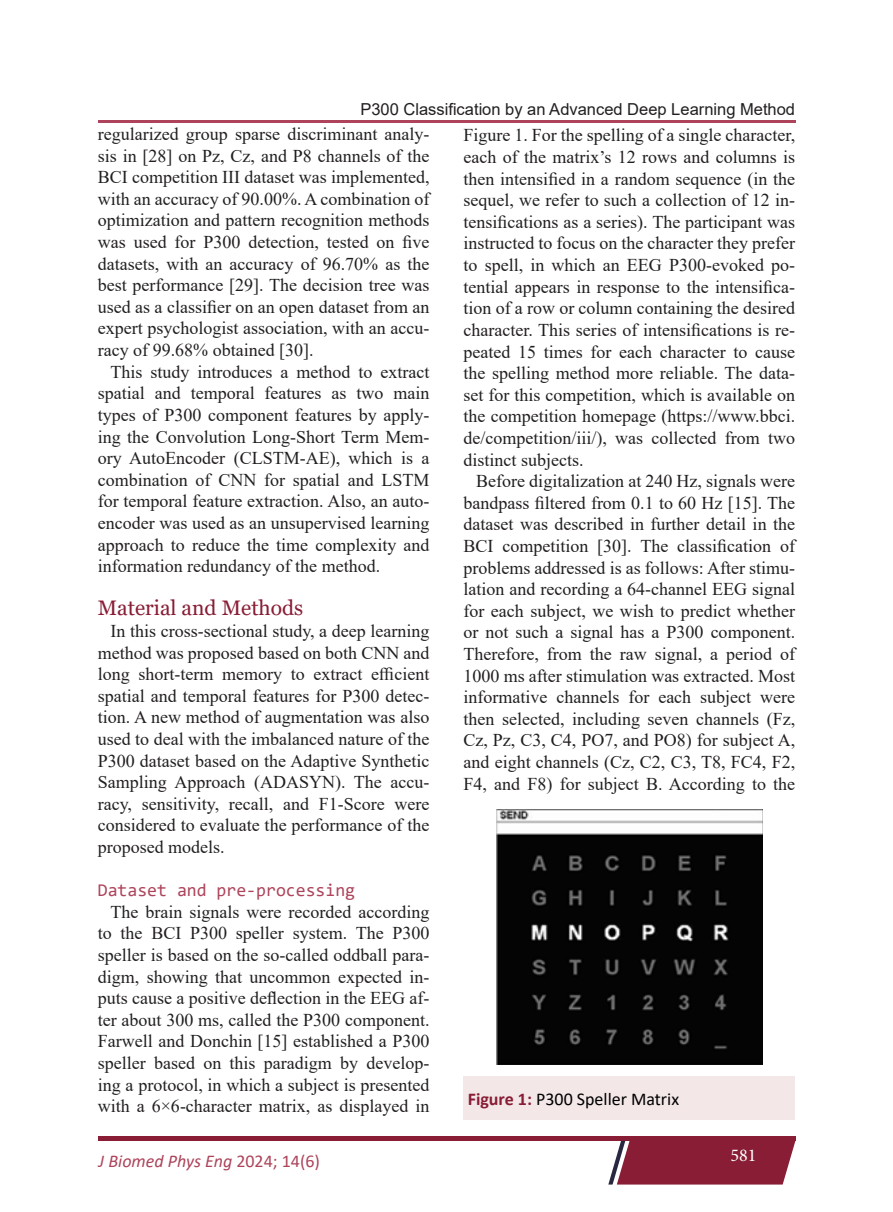
<style>
.page{position:relative;width:893px;height:1212px;background:#fff}
.page>*{position:absolute;margin:0;border:0;box-sizing:border-box;transform-origin:0 0}
.Heading{font:21px "Georgia";color:#881d35}
.Body{font:18px/21.6px "Times New Roman";color:#231f20;text-align:justify}
.Figure{font:18px "Calibri";color:#000}
.t1{font:italic 18px "Calibri";color:#ad445b}
.Body-2{font:18px "Consolas";color:#ad445b}
.t2{font:18px "Minion Pro";color:#fff}
.Running_Title{font:16.5px "Arial";color:#231f20}
.s1{font-weight:700;color:#881d35}
.s2{font-style:normal}
</style>
<div class="page">
<div style="left:98px;top:1136px;width:697px;height:5px;background:#881d35"></div>
<svg style="left:608px;top:1141px;width:187px;height:43px"></svg>
<hr style="left:98px;top:120px;width:698px;height:2px;background:#ad445b">
<img style="left:497px;top:809px;width:265px;height:255px">
<div style="left:463px;top:1076px;width:332px;height:44px;background:#f3e7e8"></div>
<p class="Running_Title" style="left:360px;top:98px;width:436px">P300 Classification by an Advanced Deep Learning Method</p>
<p class="Body" style="left:98px;top:123px;width:333px">regularized group sparse discriminant analy&shy;sis in [28] on Pz, Cz, and P8 channels of the BCI competition III dataset was implemented, with an accuracy of 90.00%. A combination of optimization and pattern recognition methods was used for P300 detection, tested on five datasets, with an accuracy of 96.70% as the best performance [29]. The decision tree was used as a classifier on an open dataset from an expert psychologist association, with an accu&shy;racy of 99.68% obtained [30].</p>
<p class="Body" style="left:98px;top:360px;width:333px;text-indent:13px">This study introduces a method to extract spatial and temporal features as two main types of P300 component features by apply&shy;ing the Convolution Long-Short Term Mem&shy;ory AutoEncoder (CLSTM-AE), which is a combination of CNN for spatial and LSTM for temporal feature extraction. Also, an auto&shy;encoder was used as an unsupervised learning approach to reduce the time complexity and information redundancy of the method.</p>
<p class="Heading" style="left:98px;top:595px;width:207px">Material and Methods</p>
<p class="Body" style="left:98px;top:620px;width:333px;text-indent:13px">In this cross-sectional study, a deep learning method was proposed based on both CNN and long short-term memory to extract efficient spatial and temporal features for P300 detec&shy;tion. A new method of augmentation was also used to deal with the imbalanced nature of the P300 dataset based on the Adaptive Synthetic Sampling Approach (ADASYN). The accu&shy;racy, sensitivity, recall, and F1-Score were considered to evaluate the performance of the proposed models.</p>
<p class="Body-2" style="left:98px;top:878px;width:259px">Dataset and pre-processing</p>
<p class="Body" style="left:98px;top:900px;width:333px;text-indent:13px">The brain signals were recorded according to the BCI P300 speller system. The P300 speller is based on the so-called oddball para&shy;digm, showing that uncommon expected in&shy;puts cause a positive deflection in the EEG af&shy;ter about 300 ms, called the P300 component.<br>Farwell and Donchin [15] established a P300 speller based on this paradigm by develop&shy;ing a protocol, in which a subject is presented with a 6×6-character matrix, as displayed in</p>
<p class="Body" style="left:463px;top:124px;width:333px">Figure 1. For the spelling of a single character, each of the matrix’s 12 rows and columns is then intensified in a random sequence (in the sequel, we refer to such a collection of 12 in&shy;tensifications as a series). The participant was instructed to focus on the character they prefer to spell, in which an EEG P300-evoked po&shy;tential appears in response to the intensifica&shy;tion of a row or column containing the desired character. This series of intensifications is re&shy;peated 15 times for each character to cause the spelling method more reliable. The data&shy;set for this competition, which is available on the competition homepage (https://www.bbci. de/competition/iii/), was collected from two distinct subjects.</p>
<p class="Body" style="left:463px;top:470px;width:333px;text-indent:13px">Before digitalization at 240 Hz, signals were bandpass filtered from 0.1 to 60 Hz [15]. The dataset was described in further detail in the BCI competition [30]. The classification of problems addressed is as follows: After stimu&shy;lation and recording a 64-channel EEG signal for each subject, we wish to predict whether or not such a signal has a P300 component.<br>Therefore, from the raw signal, a period of 1000 ms after stimulation was extracted. Most informative channels for each subject were then selected, including seven channels (Fz, Cz, Pz, C3, C4, PO7, and PO8) for subject A, and eight channels (Cz, C2, C3, T8, FC4, F2, F4, and F8) for subject B. According to the</p>
<p class="Figure" style="left:468px;top:1086px;width:213px"><span class="s1">Figure 1:</span> P300 Speller Matrix</p>
<p class="t1" style="left:99px;top:1148px;width:223px">J Biomed Phys Eng <span class="s2">2024; 14(6)</span></p>
<p class="t2" style="left:730px;top:1143px;width:27px">581</p>
</div>
